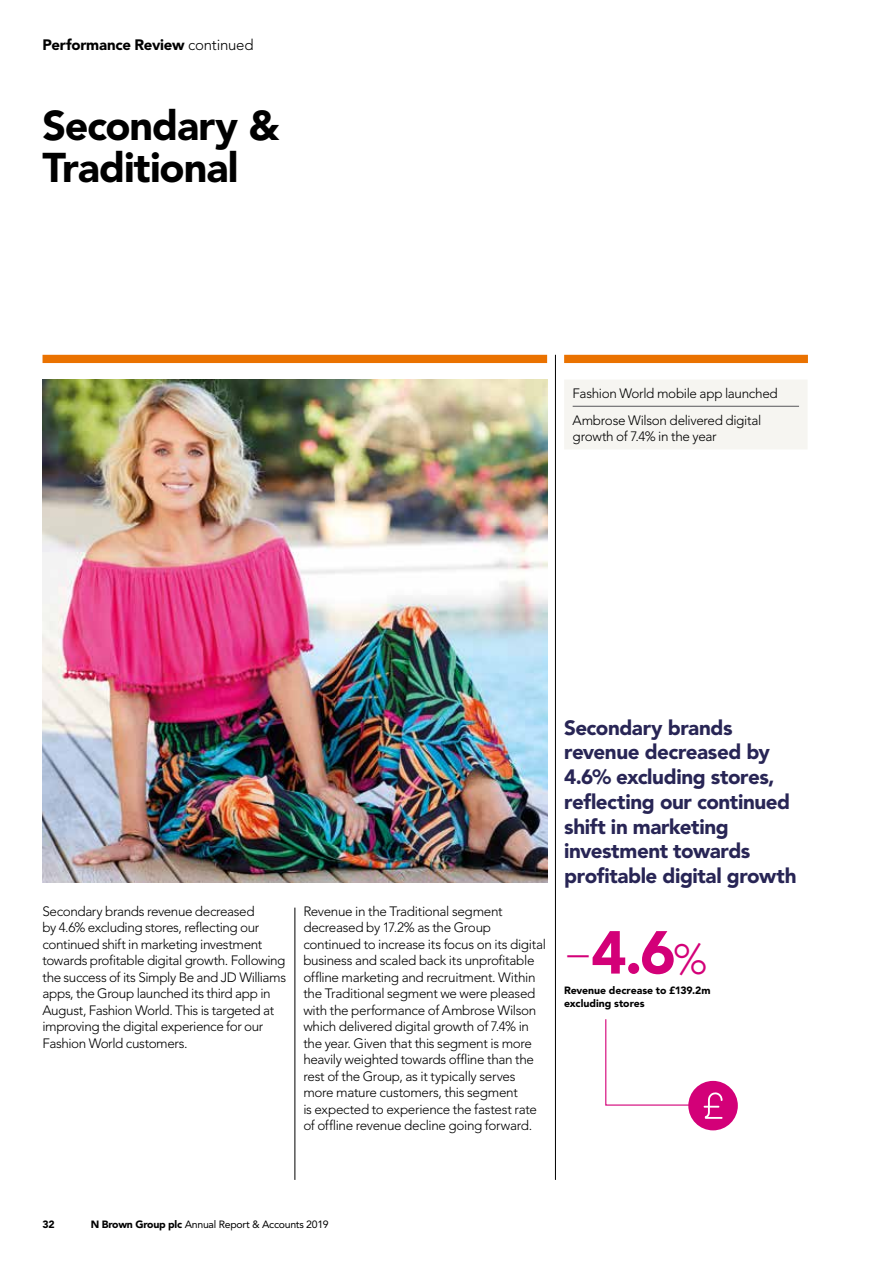
<style>
.page{position:relative;width:893px;height:1263px;background:#fff}
.page>*{position:absolute;margin:0;border:0;box-sizing:border-box;transform-origin:0 0}
.t1{font:900 60px "Avenir LT Std";color:#d30078}
.t2{font:900 41.25px/41.2px "Avenir LT Std";letter-spacing:-.025em;color:#000}
.t3{font:900 20.7px/24.8px "Avenir LT Std";letter-spacing:-.02em;color:#282555}
.t4{font:900 15px "Avenir LT Std";letter-spacing:-.015em;color:#000}
.t5{font:300 13.5px/16.5px "Avenir LT Std";letter-spacing:-.025em;color:#000}
.t6{font:900 10.5px/12.5px "Avenir LT Std";color:#000}
.t7{font:10.5px "Avenir LT Std";letter-spacing:-.025em;color:#000}
.s1{font-weight:300}
.s2{font-weight:300;font-size:42px}
.s3{font-weight:900}
</style>
<div class="page">
<div style="left:564px;top:355px;width:244px;height:8px;background:#ea7200"></div>
<div style="left:43px;top:355px;width:504px;height:8px;background:#ea7200"></div>
<hr style="left:295px;top:908px;width:1px;height:272px;background:#000">
<hr style="left:555px;top:355px;width:1px;height:825px;background:#000">
<div style="left:688px;top:1081px;width:50px;height:49px;background:#d30078;border-radius:50%"></div>
<svg style="left:704px;top:1092px;width:19px;height:27px"></svg>
<svg style="left:605px;top:1019px;width:93px;height:87px"></svg>
<img style="left:43px;top:380px;width:504px;height:503px">
<div style="left:564px;top:380px;width:243px;height:69px;background:#f6f5f1"></div>
<hr style="left:573px;top:406px;width:226px;height:1px;background:#56565b">
<p class="t4" style="left:43px;top:35px;width:212px">Performance Review <span class="s1">continued</span></p>
<h2 class="t2" style="left:43px;top:105px;width:239px">Secondary &amp;<br>Traditional</h2>
<p class="t5" style="left:573px;top:380px;width:207px;line-height:26.7px">Fashion World mobile app launched<br>Ambrose Wilson delivered digital</p>
<p class="t5" style="left:573px;top:428px;width:146px">growth of 7.4% in the year</p>
<p class="t5" style="left:43px;top:903px;width:245px">Secondary brands revenue decreased<br>by 4.6% excluding stores, reflecting our continued shift in marketing investment towards profitable digital growth. Following the success of its Simply Be and JD Williams apps, the Group launched its third app in August, Fashion World. This is targeted at improving the digital experience for our Fashion World customers.</p>
<p class="t5" style="left:303px;top:903px;width:244px">Revenue in the Traditional segment decreased by 17.2% as the Group continued to increase its focus on its digital business and scaled back its unprofitable offline marketing and recruitment. Within the Traditional segment we were pleased with the performance of Ambrose Wilson which delivered digital growth of 7.4% in the year. Given that this segment is more heavily weighted towards offline than the rest of the Group, as it typically serves more mature customers, this segment<br>is expected to experience the fastest rate of offline revenue decline going forward.</p>
<h3 class="t3" style="left:564px;top:715px;width:234px">Secondary brands revenue decreased by<br>4.6% excluding stores, reflecting our continued shift in marketing investment towards profitable digital growth</h3>
<h1 class="t1" style="left:564px;top:916px;width:145px"><span class="s2">−</span>4.6<span class="s2">%</span></h1>
<p class="t6" style="left:564px;top:984px;width:148px">Revenue decrease to £139.2m excluding stores</p>
<p class="t6" style="left:43px;top:1218px;width:14px">32</p>
<p class="t7" style="left:91px;top:1219px;width:240px"><span class="s3">N Brown Group plc</span> Annual Report &amp; Accounts 2019</p>
</div>
